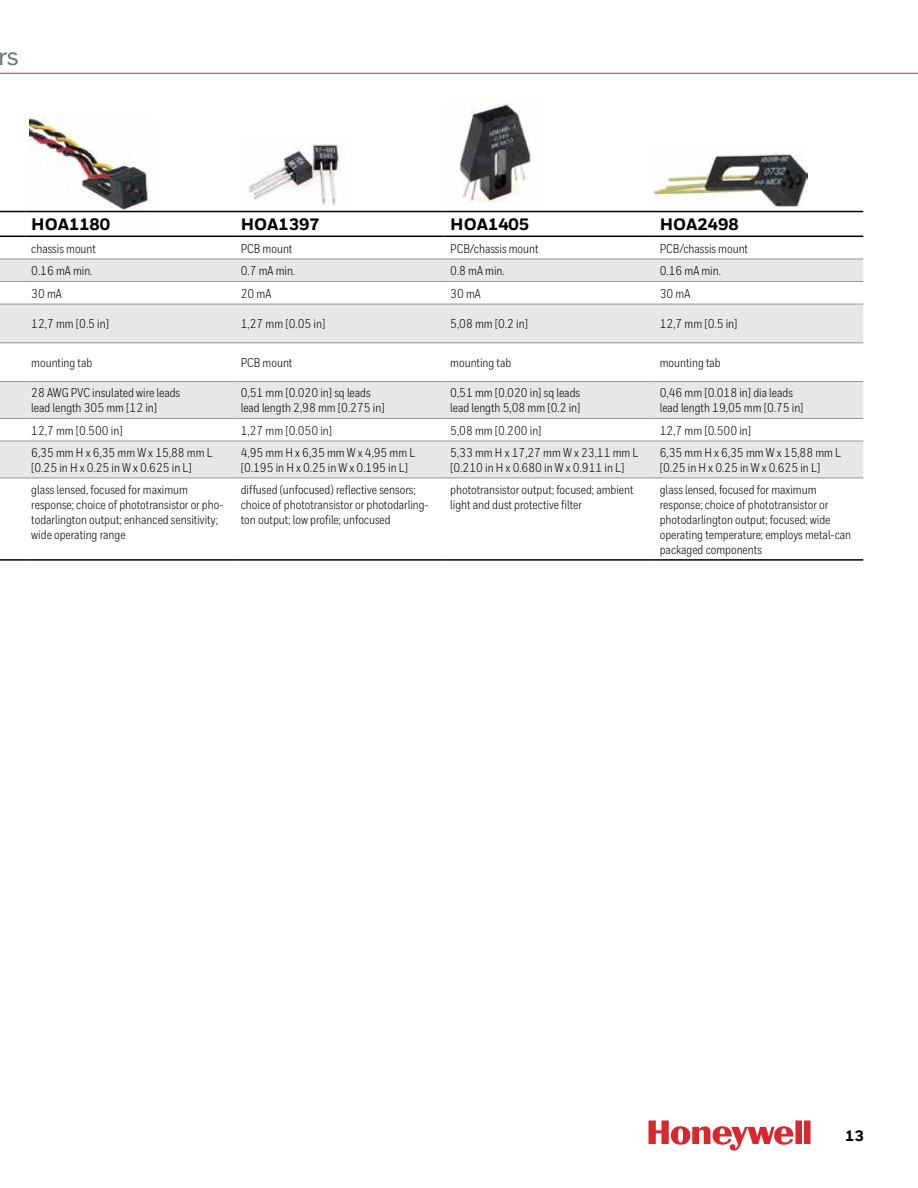
<style>
.page{position:relative;width:918px;height:1188px;background:#fff}
.page>*{position:absolute;margin:0;border:0;box-sizing:border-box;transform-origin:0 0}
.t1{font:500 25.5px "Honeywell Sans";color:#6a747b}
.t2{font:800 16.5px "Honeywell Sans";color:#000}
.t3{font:800 15px "Honeywell Sans";color:#000}
.t4{font:12.75px/15px "Honeywell Cond";color:#000}
</style>
<div class="page">
<svg style="left:649px;top:1120px;width:162px;height:31px"></svg>
<img style="left:29px;top:116px;width:126px;height:97px">
<svg style="left:0;top:260px;width:863px;height:218px;fill:#e6e7e8"></svg>
<svg style="left:0;top:259px;width:25px;height:1px"></svg>
<hr style="left:25px;top:259px;width:210px;height:1px;background:#939598">
<hr style="left:235px;top:259px;width:209px;height:1px;background:#939598">
<hr style="left:444px;top:259px;width:210px;height:1px;background:#939598">
<hr style="left:654px;top:259px;width:209px;height:1px;background:#939598">
<svg style="left:0;top:281px;width:25px;height:1px"></svg>
<hr style="left:25px;top:281px;width:210px;height:1px;background:#939598">
<hr style="left:235px;top:281px;width:209px;height:1px;background:#939598">
<hr style="left:444px;top:281px;width:210px;height:1px;background:#939598">
<hr style="left:654px;top:281px;width:209px;height:1px;background:#939598">
<svg style="left:0;top:304px;width:25px;height:1px"></svg>
<hr style="left:25px;top:304px;width:210px;height:1px;background:#939598">
<hr style="left:235px;top:304px;width:209px;height:1px;background:#939598">
<hr style="left:444px;top:304px;width:210px;height:1px;background:#939598">
<hr style="left:654px;top:304px;width:209px;height:1px;background:#939598">
<svg style="left:0;top:342px;width:25px;height:1px"></svg>
<hr style="left:25px;top:342px;width:210px;height:1px;background:#939598">
<hr style="left:235px;top:342px;width:209px;height:1px;background:#939598">
<hr style="left:444px;top:342px;width:210px;height:1px;background:#939598">
<hr style="left:654px;top:342px;width:209px;height:1px;background:#939598">
<svg style="left:0;top:381px;width:25px;height:1px"></svg>
<hr style="left:25px;top:381px;width:210px;height:1px;background:#939598">
<hr style="left:235px;top:381px;width:209px;height:1px;background:#939598">
<hr style="left:444px;top:381px;width:210px;height:1px;background:#939598">
<hr style="left:654px;top:381px;width:209px;height:1px;background:#939598">
<svg style="left:0;top:418px;width:25px;height:1px"></svg>
<hr style="left:25px;top:418px;width:210px;height:1px;background:#939598">
<hr style="left:235px;top:418px;width:209px;height:1px;background:#939598">
<hr style="left:444px;top:418px;width:210px;height:1px;background:#939598">
<hr style="left:654px;top:418px;width:209px;height:1px;background:#939598">
<svg style="left:0;top:441px;width:25px;height:1px"></svg>
<hr style="left:25px;top:441px;width:210px;height:1px;background:#939598">
<hr style="left:235px;top:441px;width:209px;height:1px;background:#939598">
<hr style="left:444px;top:441px;width:210px;height:1px;background:#939598">
<hr style="left:654px;top:441px;width:209px;height:1px;background:#939598">
<svg style="left:0;top:478px;width:25px;height:1px"></svg>
<hr style="left:25px;top:478px;width:210px;height:1px;background:#939598">
<hr style="left:235px;top:478px;width:209px;height:1px;background:#939598">
<hr style="left:444px;top:478px;width:210px;height:1px;background:#939598">
<hr style="left:654px;top:478px;width:209px;height:1px;background:#939598">
<svg style="left:0;top:211px;width:25px;height:1px"></svg>
<hr style="left:25px;top:211px;width:210px;height:1px;background:#000">
<hr style="left:235px;top:211px;width:209px;height:1px;background:#000">
<hr style="left:444px;top:211px;width:210px;height:1px;background:#000">
<hr style="left:654px;top:211px;width:209px;height:1px;background:#000">
<svg style="left:0;top:236px;width:25px;height:1px"></svg>
<hr style="left:25px;top:236px;width:210px;height:1px;background:#000">
<hr style="left:235px;top:236px;width:209px;height:1px;background:#000">
<hr style="left:444px;top:236px;width:210px;height:1px;background:#000">
<hr style="left:654px;top:236px;width:209px;height:1px;background:#000">
<hr style="left:0;top:559px;width:25px;height:2px;background:#000">
<hr style="left:25px;top:559px;width:210px;height:2px;background:#000">
<hr style="left:235px;top:559px;width:209px;height:2px;background:#000">
<hr style="left:444px;top:559px;width:210px;height:2px;background:#000">
<hr style="left:654px;top:559px;width:209px;height:2px;background:#000">
<img style="left:248px;top:144px;width:92px;height:61px">
<img style="left:460px;top:101px;width:71px;height:102px">
<img style="left:655px;top:154px;width:152px;height:54px">
<hr style="left:0;top:73px;width:918px;height:1px;background:#d9272e">
<h1 class="t1" style="left:-3px;top:41px;width:24px">rs</h1>
<p class="t2" style="left:31px;top:214px;width:80px">HOA1180</p>
<p class="t2" style="left:241px;top:214px;width:80px">HOA1397</p>
<p class="t2" style="left:450px;top:214px;width:80px">HOA1405</p>
<p class="t2" style="left:660px;top:214px;width:80px">HOA2498</p>
<p class="t4" style="left:31px;top:241px;width:66px">chassis mount</p>
<p class="t4" style="left:241px;top:241px;width:53px">PCB mount</p>
<p class="t4" style="left:450px;top:241px;width:90px">PCB/chassis mount</p>
<p class="t4" style="left:660px;top:241px;width:90px">PCB/chassis mount</p>
<p class="t4" style="left:31px;top:263px;width:63px">0.16 mA min.</p>
<p class="t4" style="left:241px;top:263px;width:56px">0.7 mA min.</p>
<p class="t4" style="left:450px;top:263px;width:56px">0.8 mA min.</p>
<p class="t4" style="left:660px;top:263px;width:63px">0.16 mA min.</p>
<p class="t4" style="left:31px;top:286px;width:32px">30 mA</p>
<p class="t4" style="left:241px;top:286px;width:32px">20 mA</p>
<p class="t4" style="left:450px;top:286px;width:32px">30 mA</p>
<p class="t4" style="left:660px;top:286px;width:32px">30 mA</p>
<p class="t4" style="left:31px;top:317px;width:79px">12,7 mm [0.5 in]</p>
<p class="t4" style="left:241px;top:317px;width:86px">1,27 mm [0.05 in]</p>
<p class="t4" style="left:450px;top:317px;width:79px">5,08 mm [0.2 in]</p>
<p class="t4" style="left:660px;top:317px;width:79px">12,7 mm [0.5 in]</p>
<p class="t4" style="left:31px;top:355px;width:63px">mounting tab</p>
<p class="t4" style="left:241px;top:355px;width:53px">PCB mount</p>
<p class="t4" style="left:450px;top:355px;width:63px">mounting tab</p>
<p class="t4" style="left:660px;top:355px;width:63px">mounting tab</p>
<p class="t4" style="left:31px;top:386px;width:150px">28 AWG PVC insulated wire leads lead length 305 mm [12 in]</p>
<p class="t4" style="left:241px;top:386px;width:145px">0,51 mm [0.020 in] sq leads lead length 2,98 mm [0.275 in]</p>
<p class="t4" style="left:450px;top:386px;width:132px">0,51 mm [0.020 in] sq leads lead length 5,08 mm [0.2 in]</p>
<p class="t4" style="left:660px;top:386px;width:145px">0,46 mm [0.018 in] dia leads lead length 19,05 mm [0.75 in]</p>
<p class="t4" style="left:31px;top:423px;width:93px">12,7 mm [0.500 in]</p>
<p class="t4" style="left:241px;top:423px;width:93px">1,27 mm [0.050 in]</p>
<p class="t4" style="left:450px;top:423px;width:93px">5,08 mm [0.200 in]</p>
<p class="t4" style="left:660px;top:423px;width:93px">12,7 mm [0.500 in]</p>
<p class="t4" style="left:31px;top:445px;width:183px">6,35 mm H x 6,35 mm W x 15,88 mm L [0.25 in H x 0.25 in W x 0.625 in L]</p>
<p class="t4" style="left:241px;top:445px;width:176px">4,95 mm H x 6,35 mm W x 4,95 mm L [0.195 in H x 0.25 in W x 0.195 in L]</p>
<p class="t4" style="left:450px;top:445px;width:190px">5,33 mm H x 17,27 mm W x 23,11 mm L [0.210 in H x 0.680 in W x 0.911 in L]</p>
<p class="t4" style="left:660px;top:445px;width:183px">6,35 mm H x 6,35 mm W x 15,88 mm L [0.25 in H x 0.25 in W x 0.625 in L]</p>
<p class="t4" style="left:31px;top:482px;width:194px">glass lensed, focused for maximum response; choice of phototransistor or pho&shy;todarlington output; enhanced sensitivity; wide operating range</p>
<p class="t4" style="left:241px;top:482px;width:189px">diffused (unfocused) reflective sensors; choice of phototransistor or photodarling&shy;ton output; low profile; unfocused</p>
<p class="t4" style="left:450px;top:482px;width:185px">phototransistor output; focused; ambient light and dust protective filter</p>
<p class="t4" style="left:660px;top:482px;width:193px">glass lensed, focused for maximum response; choice of phototransistor or photodarlington output; focused; wide operating temperature; employs metal-can packaged components</p>
<p class="t3" style="left:845px;top:1127px;width:20px">13</p>
</div>
